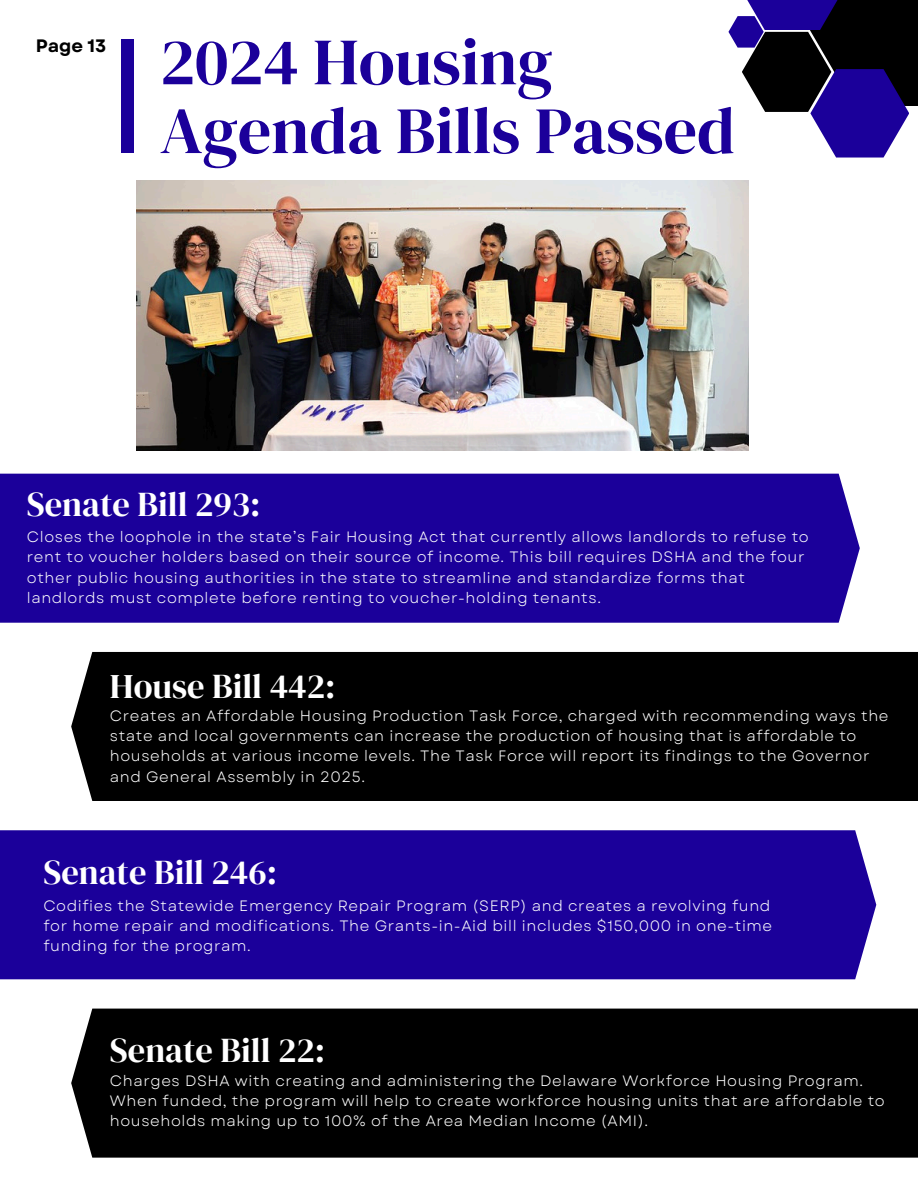
<style>
.page{position:relative;width:918px;height:1188px;background:#fff}
.page>*{position:absolute;margin:0;border:0;box-sizing:border-box;transform-origin:0 0}
.t1{font:66px/68.8px "DM Serif Display";color:#1b009a}
.t2{font:34.5px "DM Serif Display";color:#fff}
.t3{font:700 18px "Garet";color:#000}
.t4{font:15px/20.2px "Garet";letter-spacing:.04em;color:#fff}
</style>
<div class="page">
<div style="left:121px;top:39px;width:13px;height:114px;background:#1b009a"></div>
<div style="left:792px;top:0;width:126px;height:106px;background:#000"></div>
<svg style="left:728px;top:16px;width:181px;height:142px"></svg>
<svg style="left:739px;top:0;width:107px;height:30px;fill:#1b009a"></svg>
<div style="left:0;top:474px;width:860px;height:149px;background:#1b009a"></div>
<div style="left:71px;top:652px;width:847px;height:149px;background:#000"></div>
<div style="left:0;top:830px;width:876px;height:149px;background:#1b009a"></div>
<div style="left:71px;top:1009px;width:847px;height:149px;background:#000"></div>
<img style="left:137px;top:180px;width:612px;height:270px">
<p class="t3" style="left:36px;top:33px;width:72px">Page 13</p>
<h3 class="t1" style="left:160px;top:27px;width:577px">2024 Housing<br>Agenda Bills Passed</h3>
<h2 class="t2" style="left:27px;top:480px;width:235px">Senate Bill 293:</h2>
<p class="t4" style="left:27px;top:527px;width:783px">Closes the loophole in the state’s Fair Housing Act that currently allows landlords to refuse to rent to voucher holders based on their source of income. This bill requires DSHA and the four other public housing authorities in the state to streamline and standardize forms that landlords must complete before renting to voucher-holding tenants.</p>
<h2 class="t2" style="left:110px;top:662px;width:227px">House Bill 442:</h2>
<p class="t4" style="left:110px;top:705px;width:780px">Creates an Affordable Housing Production Task Force, charged with recommending ways the state and local governments can increase the production of housing that is affordable to households at various income levels. The Task Force will report its findings to the Governor and General Assembly in 2025.</p>
<h2 class="t2" style="left:43px;top:849px;width:235px">Senate Bill 246:</h2>
<p class="t4" style="left:43px;top:896px;width:730px">Codifies the Statewide Emergency Repair Program (SERP) and creates a revolving fund for home repair and modifications. The Grants-in-Aid bill includes $150,000 in one-time funding for the program.</p>
<h2 class="t2" style="left:110px;top:1027px;width:217px">Senate Bill 22:</h2>
<p class="t4" style="left:110px;top:1070px;width:776px">Charges DSHA with creating and administering the Delaware Workforce Housing Program.<br>When funded, the program will help to create workforce housing units that are affordable to households making up to 100% of the Area Median Income (AMI).</p>
</div>
